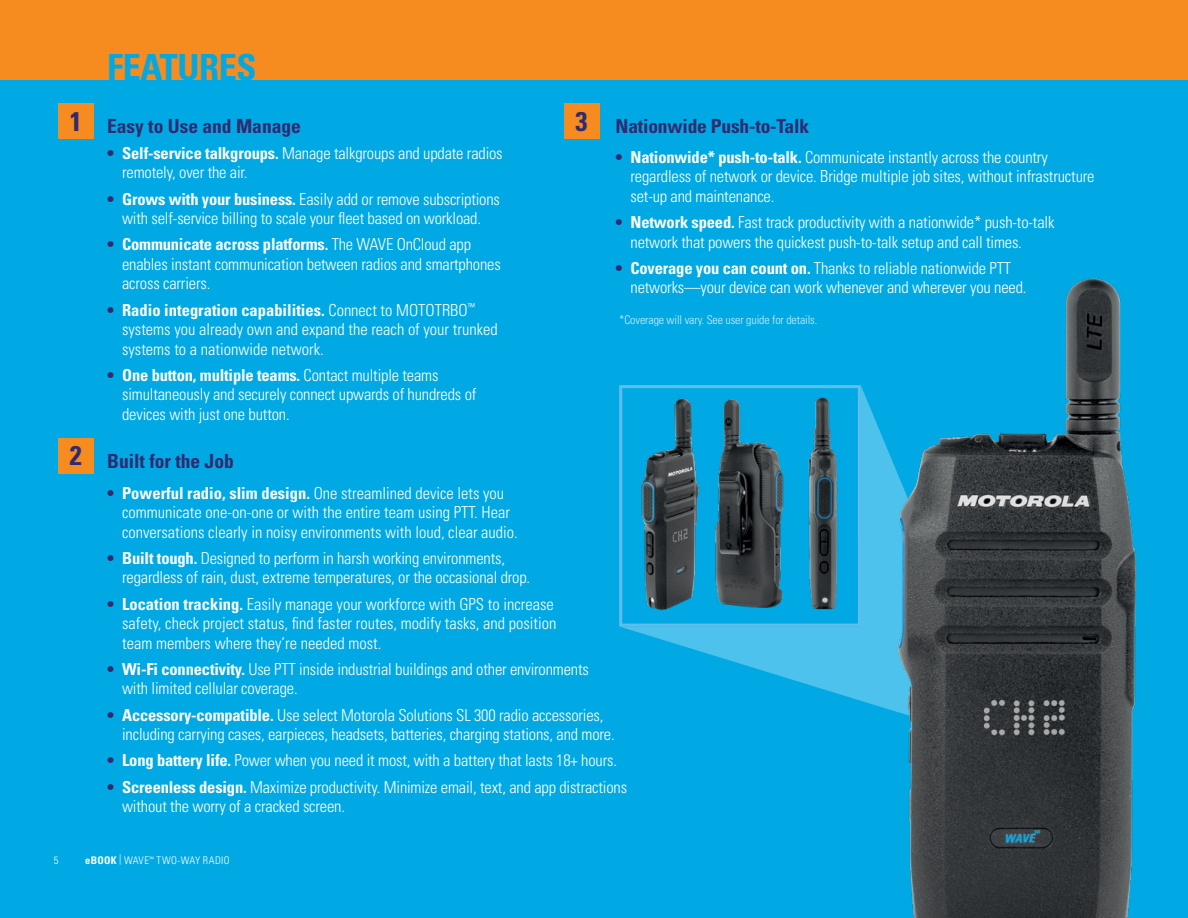
<style>
.page{position:relative;width:1188px;height:918px;background:#00a9e4}
.page>*{position:absolute;margin:0;border:0;box-sizing:border-box;transform-origin:0 0}
.t1{font:700 condensed 36px "Univers LT Std";letter-spacing:-.01em;color:#00a9e4}
.t2{font:700 condensed 27px "Univers LT Std";color:#322a70}
.t3{font:700 condensed 19.5px "Univers LT Std";color:#322a70}
.t4{font:300 condensed 16.5px/19.5px "Univers LT Std";letter-spacing:-.01em;color:#fff}
.t5{font:300 condensed 12px "Univers LT Std";letter-spacing:-.01em;color:#fff}
.t6{font:300 condensed 10.5px "Univers LT Std";letter-spacing:.03em;color:#fff}
.s1{font-weight:700;color:#322a70}
.s2{font-weight:700}
</style>
<div class="page">
<svg style="left:621px;top:386px;width:257px;height:320px"></svg>
<div style="left:0;top:0;width:1188px;height:80px;background:#f68b1f"></div>
<div style="left:619px;top:385px;width:242px;height:242px;border:3px solid #60bdeb"></div>
<img style="left:878px;top:278px;width:259px;height:640px">
<img style="left:630px;top:385px;width:77px;height:228px">
<img style="left:795px;top:385px;width:52px;height:234px">
<img style="left:704px;top:390px;width:95px;height:222px">
<div style="left:58px;top:104px;width:36px;height:35px;background:#f68b1f"></div>
<div style="left:564px;top:104px;width:35px;height:35px;background:#f68b1f"></div>
<div style="left:58px;top:438px;width:36px;height:35px;background:#f68b1f"></div>
<h1 class="t1" style="left:107px;top:45px;width:151px">FEATURES</h1>
<h2 class="t2" style="left:70px;top:105px;width:13px">1</h2>
<h2 class="t2" style="left:576px;top:105px;width:13px">3</h2>
<p class="t3" style="left:107px;top:114px;width:195px">Easy to Use and Manage</p>
<p class="t4" style="left:122px;top:143px;width:382px;text-indent:-15px"><span class="s1">•</span> <span class="s2">Self-service talkgroups.</span> Manage talkgroups and update radios remotely, over the air.</p>
<p class="t4" style="left:107px;top:189px;width:394px;text-align:center"><span class="s1">•</span> <span class="s2">Grows with your business.</span> Easily add or remove subscriptions with self-service billing to scale your fleet based on workload.</p>
<p class="t4" style="left:122px;top:235px;width:380px;text-indent:-15px"><span class="s1">•</span> <span class="s2">Communicate across platforms.</span> The WAVE OnCloud app enables instant communication between radios and smartphones across carriers.</p>
<p class="t4" style="left:122px;top:300px;width:377px;text-indent:-15px"><span class="s1">•</span> <span class="s2">Radio integration capabilities.</span> Connect to MOTOTRBO<sup>™ </sup>systems you already own and expand the reach of your trunked systems to a nationwide network.</p>
<p class="t4" style="left:122px;top:365px;width:356px;text-indent:-15px"><span class="s1">•</span> <span class="s2">One button, multiple teams.</span> Contact multiple teams simultaneously and securely connect upwards of hundreds of devices with just one button.</p>
<p class="t3" style="left:616px;top:114px;width:195px">Nationwide Push-to-Talk</p>
<p class="t4" style="left:631px;top:147px;width:466px;text-indent:-15px"><span class="s1">•</span> <span class="s2">Nationwide* push-to-talk.</span> Communicate instantly across the country regardless of network or device. Bridge multiple job sites, without infrastructure set-up and maintenance.</p>
<p class="t4" style="left:631px;top:213px;width:425px;text-indent:-15px"><span class="s1">•</span> <span class="s2">Network speed.</span> Fast track productivity with a nationwide* push-to-talk network that powers the quickest push-to-talk setup and call times.</p>
<p class="t4" style="left:631px;top:258px;width:397px;text-indent:-15px"><span class="s1">•</span> <span class="s2">Coverage you can count on.</span> Thanks to reliable nationwide PTT networks—your device can work whenever and wherever you need.</p>
<p class="t5" style="left:619px;top:312px;width:200px">*Coverage will vary. See user guide for details.</p>
<p class="t3" style="left:70px;top:449px;width:166px"><sup>2</sup> Built for the Job</p>
<p class="t4" style="left:122px;top:483px;width:397px;text-indent:-15px"><span class="s1">•</span> <span class="s2">Powerful radio, slim design.</span> One streamlined device lets you communicate one-on-one or with the entire team using PTT. Hear conversations clearly in noisy environments with loud, clear audio.</p>
<p class="t4" style="left:122px;top:548px;width:410px;text-indent:-15px"><span class="s1">•</span> <span class="s2">Built tough.</span> Designed to perform in harsh working environments, regardless of rain, dust, extreme temperatures, or the occasional drop.</p>
<p class="t4" style="left:122px;top:594px;width:436px;text-indent:-15px"><span class="s1">•</span> <span class="s2">Location tracking.</span> Easily manage your workforce with GPS to increase safety, check project status, find faster routes, modify tasks, and position team members where they’re needed most.</p>
<p class="t4" style="left:122px;top:659px;width:468px;text-indent:-15px"><span class="s1">•</span> <span class="s2">Wi-Fi connectivity.</span> Use PTT inside industrial buildings and other environments with limited cellular coverage.</p>
<p class="t4" style="left:122px;top:705px;width:494px;text-indent:-15px"><span class="s1">•</span> <span class="s2">Accessory-compatible.</span> Use select Motorola Solutions SL 300 radio accessories, including carrying cases, earpieces, headsets, batteries, charging stations, and more.</p>
<p class="t4" style="left:107px;top:751px;width:511px"><span class="s1">•</span> <span class="s2">Long battery life.</span> Power when you need it most, with a battery that lasts 18+ hours.</p>
<p class="t4" style="left:122px;top:777px;width:507px;text-indent:-15px"><span class="s1">•</span> <span class="s2">Screenless design.</span> Maximize productivity. Minimize email, text, and app distractions without the worry of a cracked screen.</p>
<p class="t6" style="left:54px;top:854px;width:6px">5</p>
<p class="t6" style="left:85px;top:854px;width:146px"><span class="s2">eBOOK</span> | WAVE<sup>™</sup> TWO-WAY RADIO</p>
</div>
